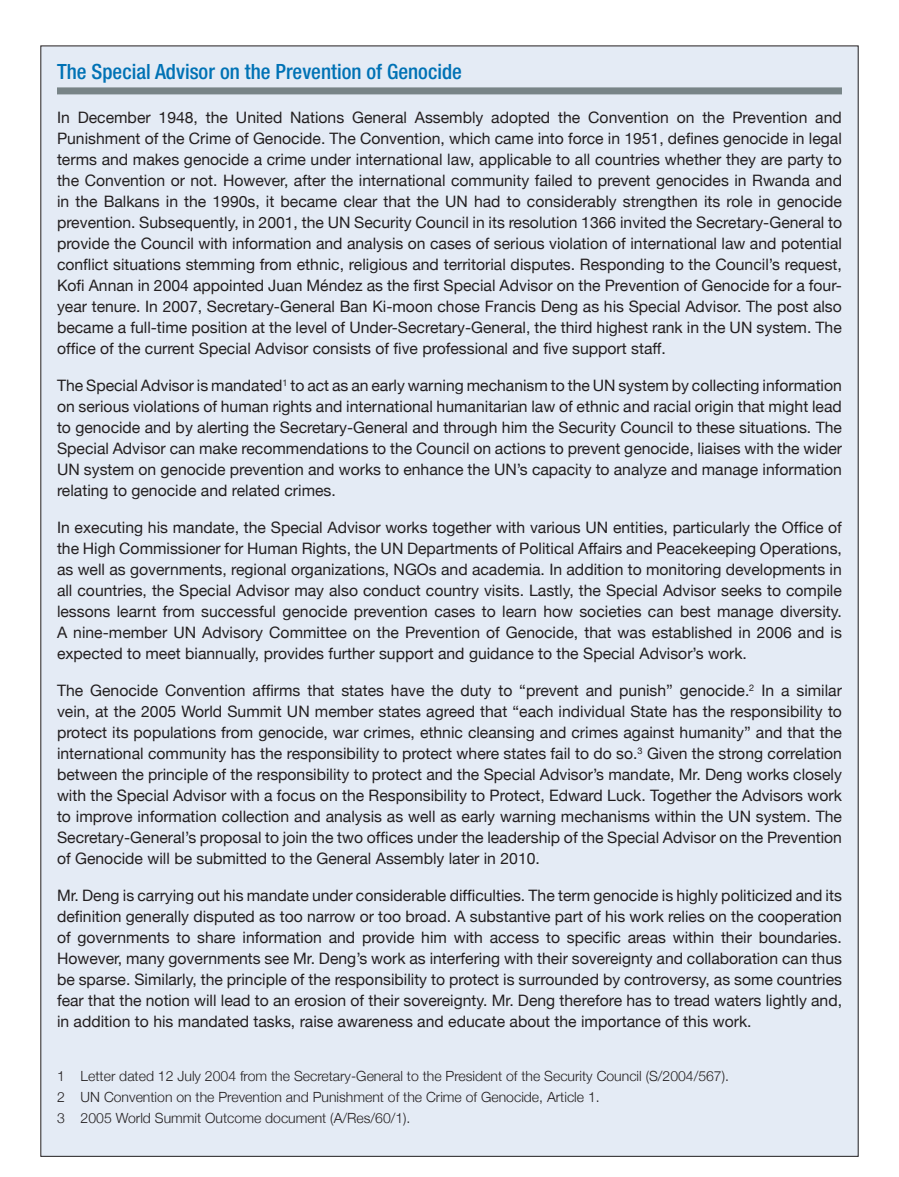
<style>
.page{position:relative;width:899px;height:1177px;background:#fff}
.page>*{position:absolute;margin:0;border:0;box-sizing:border-box;transform-origin:0 0}
.t1{font:500 condensed 21px "Helvetica Neue";color:#0072b5}
.t2{font:15.75px/21px "Helvetica Neue";color:#231f20;text-align:justify}
.t3{font:300 14px/21px "Helvetica Neue";color:#231f20}
</style>
<div class="page">
<div style="left:41px;top:46px;width:817px;height:1109px;background:#e4ebf5"></div>
<div style="left:57px;top:87px;width:784px;height:7px;background:#788487"></div>
<h1 class="t1" style="left:57px;top:59px;width:406px">The Special Advisor on the Prevention of Genocide</h1>
<p class="t2" style="left:57px;top:107px;width:786px">In December 1948, the United Nations General Assembly adopted the Convention on the Prevention and Punishment of the Crime of Genocide. The Convention, which came into force in 1951, defines genocide in legal terms and makes genocide a crime under international law, applicable to all countries whether they are party to the Convention or not. However, after the international community failed to prevent genocides in Rwanda and in the Balkans in the 1990s, it became clear that the UN had to considerably strengthen its role in genocide prevention. Subsequently, in 2001, the UN Security Council in its resolution 1366 invited the Secretary-General to provide the Council with information and analysis on cases of serious violation of international law and potential conflict situations stemming from ethnic, religious and territorial disputes. Responding to the Council’s request, Kofi Annan in 2004 appointed Juan Méndez as the first Special Advisor on the Prevention of Genocide for a four&shy;year tenure. In 2007, Secretary-General Ban Ki-moon chose Francis Deng as his Special Advisor. The post also became a full-time position at the level of Under-Secretary-General, the third highest rank in the UN system. The office of the current Special Advisor consists of five professional and five support staff.</p>
<p class="t2" style="left:57px;top:375px;width:786px">The Special Advisor is mandated<sup>1</sup> to act as an early warning mechanism to the UN system by collecting information on serious violations of human rights and international humanitarian law of ethnic and racial origin that might lead to genocide and by alerting the Secretary-General and through him the Security Council to these situations. The Special Advisor can make recommendations to the Council on actions to prevent genocide, liaises with the wider UN system on genocide prevention and works to enhance the UN’s capacity to analyze and manage information relating to genocide and related crimes.</p>
<p class="t2" style="left:57px;top:516px;width:786px">In executing his mandate, the Special Advisor works together with various UN entities, particularly the Office of the High Commissioner for Human Rights, the UN Departments of Political Affairs and Peacekeeping Operations, as well as governments, regional organizations, NGOs and academia. In addition to monitoring developments in all countries, the Special Advisor may also conduct country visits. Lastly, the Special Advisor seeks to compile lessons learnt from successful genocide prevention cases to learn how societies can best manage diversity.<br>A nine-member UN Advisory Committee on the Prevention of Genocide, that was established in 2006 and is expected to meet biannually, provides further support and guidance to the Special Advisor’s work.</p>
<p class="t2" style="left:57px;top:679px;width:786px">The Genocide Convention affirms that states have the duty to “prevent and punish” genocide.<sup>2</sup> In a similar vein, at the 2005 World Summit UN member states agreed that “each individual State has the responsibility to protect its populations from genocide, war crimes, ethnic cleansing and crimes against humanity” and that the international community has the responsibility to protect where states fail to do so.<sup>3</sup> Given the strong correlation between the principle of the responsibility to protect and the Special Advisor’s mandate, Mr. Deng works closely with the Special Advisor with a focus on the Responsibility to Protect, Edward Luck. Together the Advisors work to improve information collection and analysis as well as early warning mechanisms within the UN system. The Secretary-General’s proposal to join the two offices under the leadership of the Special Advisor on the Prevention of Genocide will be submitted to the General Assembly later in 2010.</p>
<p class="t2" style="left:57px;top:884px;width:786px">Mr. Deng is carrying out his mandate under considerable difficulties. The term genocide is highly politicized and its definition generally disputed as too narrow or too broad. A substantive part of his work relies on the cooperation of governments to share information and provide him with access to specific areas within their boundaries.<br>However, many governments see Mr. Deng’s work as interfering with their sovereignty and collaboration can thus be sparse. Similarly, the principle of the responsibility to protect is surrounded by controversy, as some countries fear that the notion will lead to an erosion of their sovereignty. Mr. Deng therefore has to tread waters lightly and, in addition to his mandated tasks, raise awareness and educate about the importance of this work.</p>
<p class="t3" style="left:57px;top:1065px;width:673px">1 Letter dated 12 July 2004 from the Secretary-General to the President of the Security Council (S/2004/567).<br>2 UN Convention on the Prevention and Punishment of the Crime of Genocide, Article 1.<br>3 2005 World Summit Outcome document (A/Res/60/1).</p>
</div>
